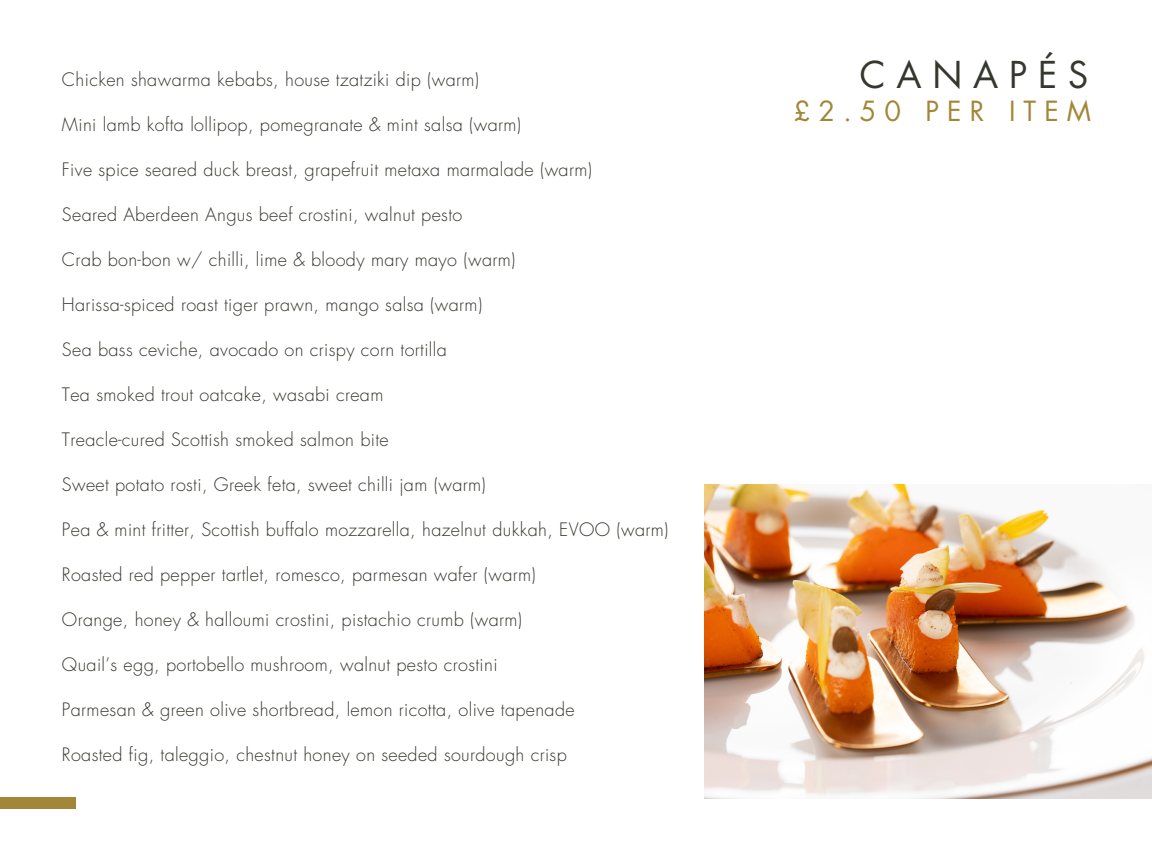
<style>
.page{position:relative;width:1152px;height:864px;background:#fff}
.page>*{position:absolute;margin:0;border:0;box-sizing:border-box;transform-origin:0 0}
.t1{font:36px "Futura Std";letter-spacing:.3em;color:#35382f}
.t2{font:27px "Futura Std";letter-spacing:.3em;color:#a38738}
.t3{font:300 18px "Futura Std";letter-spacing:.02em;color:#35382f}
</style>
<div class="page">
<img style="left:704px;top:484px;width:448px;height:314px">
<div style="left:0;top:798px;width:75px;height:11px;background:#a38738"></div>
<p class="t3" style="left:62px;top:71px;width:419px">Chicken shawarma kebabs, house tzatziki dip (warm)</p>
<p class="t3" style="left:62px;top:116px;width:461px">Mini lamb kofta lollipop, pomegranate &amp; mint salsa (warm)</p>
<p class="t3" style="left:62px;top:161px;width:532px">Five spice seared duck breast, grapefruit metaxa marmalade (warm)</p>
<p class="t3" style="left:62px;top:206px;width:402px">Seared Aberdeen Angus beef crostini, walnut pesto</p>
<p class="t3" style="left:62px;top:251px;width:455px">Crab bon-bon w/ chilli, lime &amp; bloody mary mayo (warm)</p>
<p class="t3" style="left:62px;top:296px;width:422px">Harissa-spiced roast tiger prawn, mango salsa (warm)</p>
<p class="t3" style="left:62px;top:341px;width:386px">Sea bass ceviche, avocado on crispy corn tortilla</p>
<p class="t3" style="left:62px;top:386px;width:323px">Tea smoked trout oatcake, wasabi cream</p>
<p class="t3" style="left:62px;top:431px;width:328px">Treacle-cured Scottish smoked salmon bite</p>
<p class="t3" style="left:62px;top:476px;width:425px">Sweet potato rosti, Greek feta, sweet chilli jam (warm)</p>
<p class="t3" style="left:62px;top:521px;width:608px">Pea &amp; mint fritter, Scottish buffalo mozzarella, hazelnut dukkah, EVOO (warm)</p>
<p class="t3" style="left:62px;top:566px;width:475px">Roasted red pepper tartlet, romesco, parmesan wafer (warm)</p>
<p class="t3" style="left:62px;top:611px;width:462px">Orange, honey &amp; halloumi crostini, pistachio crumb (warm)</p>
<p class="t3" style="left:62px;top:656px;width:437px">Quail’s egg, portobello mushroom, walnut pesto crostini</p>
<p class="t3" style="left:62px;top:701px;width:514px">Parmesan &amp; green olive shortbread, lemon ricotta, olive tapenade</p>
<p class="t3" style="left:62px;top:746px;width:506px">Roasted fig, taleggio, chestnut honey on seeded sourdough crisp</p>
<p class="t1" style="left:860px;top:58px;width:230px">CANAPÉS</p>
<p class="t2" style="left:794px;top:99px;width:299px">£2.50 PER ITEM</p>
</div>
